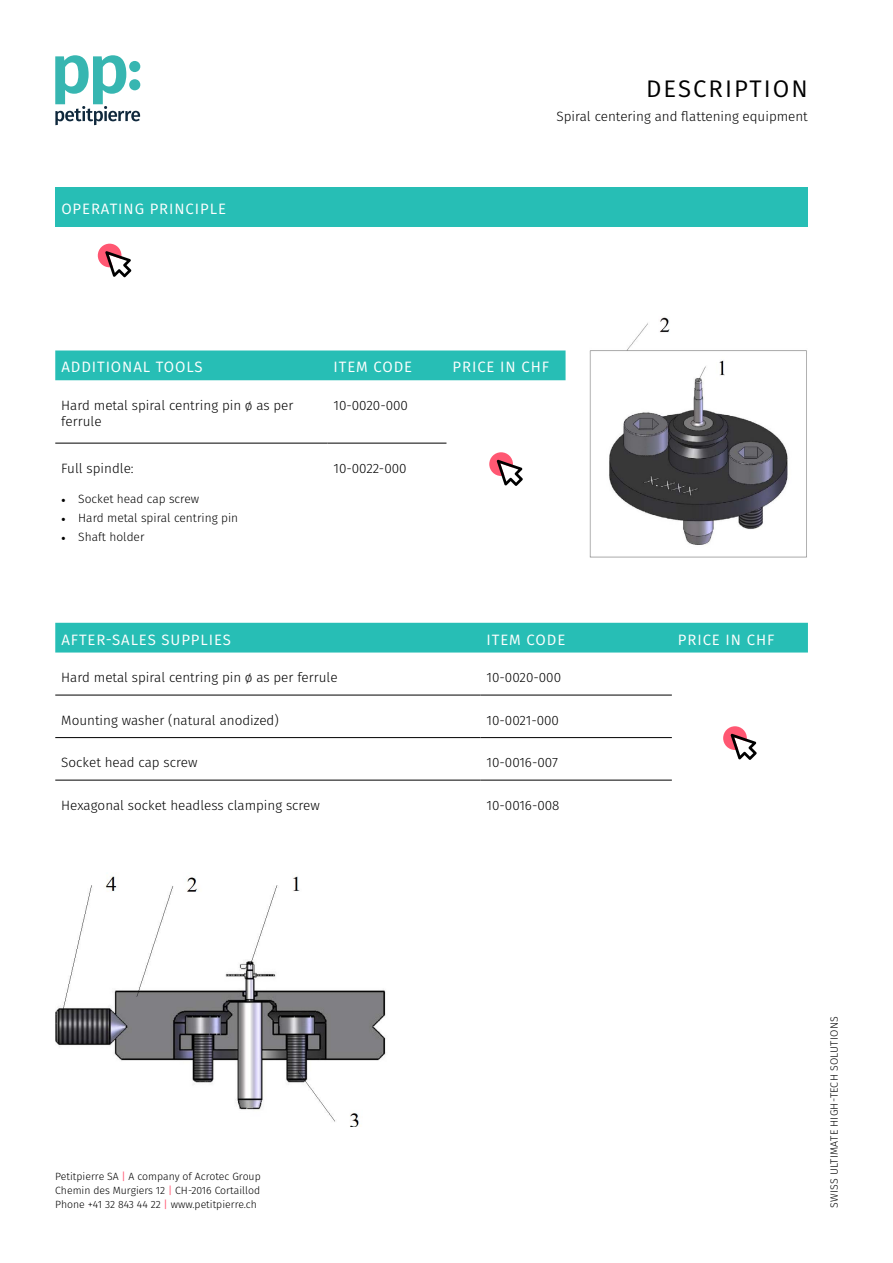
<style>
.page{position:relative;width:893px;height:1263px;background:#fff}
.page>*{position:absolute;margin:0;border:0;box-sizing:border-box;transform-origin:0 0}
.t1{font:24px "Fira Sans";letter-spacing:.085em;color:#000}
.t2{font:15px "Fira Sans";letter-spacing:.06em;color:#fff}
.t3{font:300 13.5px/16.2px "Fira Sans";color:#000}
.t4{font:300 12px "Fira Sans";color:#000}
.t5{font:300 10.65px "Fira Sans";letter-spacing:.02em;color:#000}
.t6{font:300 10.5px/13.6px "Fira Sans";color:#000;text-align:justify}
.s1{font-family:"Minion Pro";font-weight:400}
.s2{font-weight:400;color:#ff5772}
</style>
<div class="page">
<div style="left:55px;top:187px;width:753px;height:40px;background:#27beb5"></div>
<div style="left:98px;top:244px;width:23px;height:23px;background:#ff5772;border-radius:50%"></div>
<svg style="left:105px;top:251px;width:26px;height:26px"></svg>
<svg style="left:55px;top:55px;width:85px;height:70px"></svg>
<div style="left:55px;top:350px;width:511px;height:30px;background:#27beb5"></div>
<hr style="left:55px;top:443px;width:272px;height:1px;background:#000">
<hr style="left:327px;top:443px;width:119px;height:1px;background:#000">
<div style="left:489px;top:452px;width:24px;height:24px;background:#ff5772;border-radius:50%"></div>
<svg style="left:497px;top:460px;width:26px;height:26px"></svg>
<div style="left:55px;top:623px;width:753px;height:29px;background:#27beb5"></div>
<hr style="left:55px;top:780px;width:425px;height:1px;background:#000">
<hr style="left:480px;top:780px;width:192px;height:1px;background:#000">
<hr style="left:55px;top:695px;width:425px;height:1px;background:#000">
<hr style="left:480px;top:695px;width:192px;height:1px;background:#000">
<hr style="left:55px;top:737px;width:425px;height:1px;background:#000">
<hr style="left:480px;top:737px;width:192px;height:1px;background:#000">
<div style="left:723px;top:726px;width:24px;height:24px;background:#ff5772;border-radius:50%"></div>
<svg style="left:730px;top:734px;width:27px;height:26px"></svg>
<img style="left:590px;top:317px;width:217px;height:241px">
<img style="left:55px;top:876px;width:331px;height:251px">
<p class="t2" style="left:61px;top:197px;width:166px">OPERATING PRINCIPLE</p>
<h1 class="t1" style="left:646px;top:70px;width:163px">DESCRIPTION</h1>
<p class="t3" style="left:556px;top:108px;width:253px">Spiral centering and flattening equipment</p>
<p class="t2" style="left:61px;top:356px;width:143px">ADDITIONAL TOOLS</p>
<p class="t2" style="left:333px;top:356px;width:80px">ITEM CODE</p>
<p class="t2" style="left:453px;top:356px;width:98px">PRICE IN CHF</p>
<p class="t3" style="left:61px;top:397px;width:234px">Hard metal spiral centring pin ø as per ferrule</p>
<p class="t3" style="left:333px;top:397px;width:76px">10-0020-000</p>
<p class="t3" style="left:61px;top:460px;width:74px">Full spindle:</p>
<p class="t4" style="left:61px;top:491px;width:140px"><span class="s1">•</span> Socket head cap screw</p>
<p class="t4" style="left:61px;top:509px;width:178px"><span class="s1">•</span> Hard metal spiral centring pin</p>
<p class="t4" style="left:61px;top:528px;width:85px"><span class="s1">•</span> Shaft holder</p>
<p class="t3" style="left:333px;top:460px;width:75px">10-0022-000</p>
<p class="t2" style="left:61px;top:628px;width:171px">AFTER-SALES SUPPLIES</p>
<p class="t2" style="left:487px;top:628px;width:80px">ITEM CODE</p>
<p class="t2" style="left:678px;top:628px;width:98px">PRICE IN CHF</p>
<p class="t3" style="left:61px;top:669px;width:278px">Hard metal spiral centring pin ø as per ferrule</p>
<p class="t3" style="left:486px;top:669px;width:76px">10-0020-000</p>
<p class="t3" style="left:61px;top:712px;width:219px">Mounting washer (natural anodized)</p>
<p class="t3" style="left:486px;top:712px;width:74px">10-0021-000</p>
<p class="t3" style="left:61px;top:754px;width:138px">Socket head cap screw</p>
<p class="t3" style="left:486px;top:754px;width:73px">10-0016-007</p>
<p class="t3" style="left:61px;top:797px;width:260px">Hexagonal socket headless clamping screw</p>
<p class="t3" style="left:486px;top:797px;width:75px">10-0016-008</p>
<p class="t6" style="left:55px;top:1170px;width:207px">Petitpierre SA <span class="s2">|</span> A company of Acrotec Group Chemin des Murgiers 12 <span class="s2">|</span> CH-2016 Cortaillod Phone +41 32 843 44 22 <span class="s2">|</span> www.petitpierre.ch</p>
<p class="t5" style="left:826px;top:1208px;width:193px;rotate:-90deg">SWISS ULTIMATE HIGH-TECH SOLUTIONS</p>
</div>
